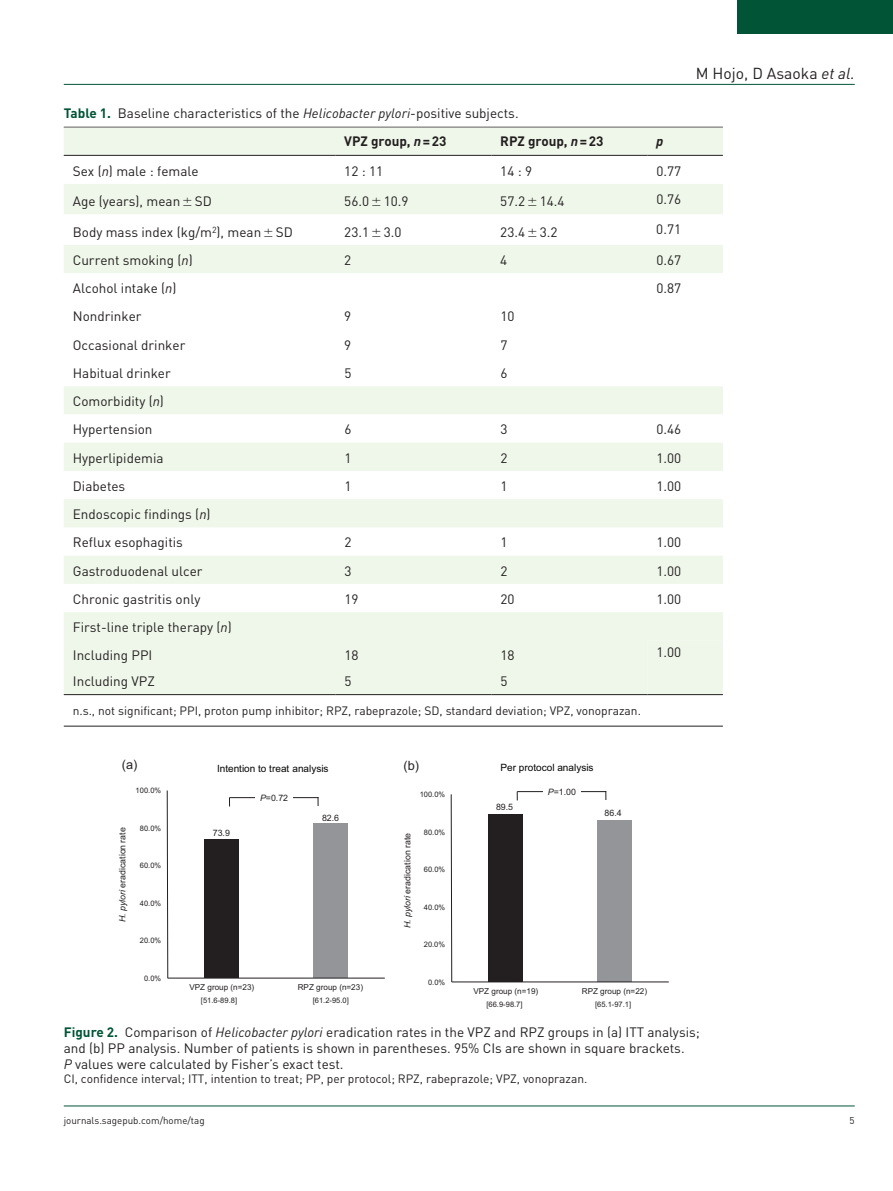
<style>
.page{position:relative;width:893px;height:1191px;background:#fff}
.page>*{position:absolute;margin:0;border:0;box-sizing:border-box;transform-origin:0 0}
.t1{font:15.75px "DIN";color:#231f20}
.t2{font:13.5px/28.2px "DIN";color:#231f20}
.t3{font:700 13.5px "DIN";color:#231f20}
.t4{font:italic 700 13.5px "DIN";color:#231f20}
.t5{font:12.75px "Arial";color:#231f20}
.t6{font:12px "DIN";color:#231f20}
.t7{font:10.05px "Arial";color:#040503}
.t8{font:9.75px "DIN";color:#231f20}
.t9{font:8.85px "Arial";color:#231f20}
.t10{font:8.1px "Arial";color:#231f20}
.t11{font:7.5px "Arial";letter-spacing:.005em;color:#231f20}
.s1{font-weight:700;color:#015436}
.s2{font-style:italic}
.s3{font-weight:700}
.s4{font-weight:700;font-style:italic}
</style>
<div class="page">
<hr style="left:64px;top:84px;width:791px;height:1px;background:#015436">
<hr style="left:64px;top:1105px;width:791px;height:1px;background:#015436">
<div style="left:738px;top:0;width:155px;height:34px;background:#015436"></div>
<hr style="left:64px;top:127px;width:659px;height:1px;background:#231f20">
<hr style="left:64px;top:725px;width:659px;height:1px;background:#231f20">
<div style="left:64px;top:128px;width:659px;height:286px;background:#eff7ea"></div>
<svg style="left:64px;top:156px;width:659px;height:230px"></svg>
<svg style="left:64px;top:443px;width:659px;height:251px;fill:#eff7ea"></svg>
<hr style="left:647px;top:694px;width:76px;height:1px;background:#231f20">
<hr style="left:64px;top:155px;width:271px;height:1px;background:#231f20">
<hr style="left:335px;top:155px;width:156px;height:1px;background:#231f20">
<hr style="left:491px;top:155px;width:156px;height:1px;background:#231f20">
<hr style="left:647px;top:155px;width:76px;height:1px;background:#231f20">
<hr style="left:64px;top:694px;width:271px;height:1px;background:#231f20">
<hr style="left:335px;top:694px;width:156px;height:1px;background:#231f20">
<hr style="left:491px;top:694px;width:156px;height:1px;background:#231f20">
<div style="left:489px;top:814px;width:34px;height:168px;background:#231f20"></div>
<div style="left:597px;top:820px;width:34px;height:162px;background:#939598"></div>
<hr style="left:452px;top:981px;width:217px;height:1px;background:#231f20">
<hr style="left:517px;top:791px;width:89px;height:1px;background:#231f20">
<div style="left:543px;top:783px;width:37px;height:16px;background:#fff"></div>
<svg style="left:451px;top:794px;width:1px;height:188px"></svg>
<div style="left:205px;top:839px;width:34px;height:139px;background:#231f20"></div>
<div style="left:313px;top:823px;width:35px;height:155px;background:#939598"></div>
<hr style="left:168px;top:977px;width:217px;height:1px;background:#231f20">
<hr style="left:230px;top:797px;width:88px;height:1px;background:#231f20">
<div style="left:255px;top:789px;width:38px;height:16px;background:#fff"></div>
<svg style="left:167px;top:790px;width:1px;height:188px"></svg>
<svg style="left:184px;top:198px;width:8px;height:8px"></svg>
<svg style="left:372px;top:198px;width:8px;height:8px"></svg>
<svg style="left:528px;top:198px;width:8px;height:8px"></svg>
<svg style="left:265px;top:228px;width:8px;height:8px"></svg>
<svg style="left:372px;top:228px;width:8px;height:8px"></svg>
<svg style="left:528px;top:228px;width:8px;height:8px"></svg>
<p class="t2" style="left:344px;top:98px;width:176px;text-indent:-280px"><span class="s1">Table 1.</span> Baseline characteristics of the <span class="s2">Helicobacter pylori</span>-positive subjects.<br><span class="s3">VPZ group,</span> <span class="s4">n</span><span class="s3">=23</span></p>
<p class="t3" style="left:500px;top:133px;width:105px">RPZ group, <span class="s2">n</span>=23</p>
<p class="t4" style="left:656px;top:133px;width:9px">p</p>
<p class="t2" style="left:73px;top:156px;width:127px">Sex (<span class="s2">n</span>) male : female</p>
<p class="t2" style="left:344px;top:156px;width:40px">12 : 11</p>
<p class="t2" style="left:500px;top:156px;width:33px">14 : 9</p>
<p class="t2" style="left:656px;top:156px;width:26px">0.77</p>
<p class="t2" style="left:73px;top:187px;width:141px">Age (years), mean SD</p>
<p class="t2" style="left:344px;top:187px;width:66px">56.0 10.9</p>
<p class="t2" style="left:500px;top:187px;width:66px">57.2 14.4</p>
<p class="t2" style="left:656px;top:185px;width:26px">0.76</p>
<p class="t2" style="left:73px;top:217px;width:222px">Body mass index (kg/m<sup>2</sup>), mean SD</p>
<p class="t2" style="left:344px;top:217px;width:59px">23.1 3.0</p>
<p class="t2" style="left:500px;top:217px;width:59px">23.4 3.2</p>
<p class="t2" style="left:656px;top:215px;width:26px">0.71</p>
<p class="t2" style="left:73px;top:246px;width:122px">Current smoking (<span class="s2">n</span>)</p>
<p class="t2" style="left:344px;top:246px;width:9px">2</p>
<p class="t2" style="left:500px;top:246px;width:9px">4</p>
<p class="t2" style="left:656px;top:246px;width:26px">0.67</p>
<p class="t2" style="left:73px;top:274px;width:105px">Alcohol intake (<span class="s2">n</span>)</p>
<p class="t2" style="left:656px;top:274px;width:26px">0.87</p>
<p class="t2" style="left:73px;top:302px;width:70px">Nondrinker</p>
<p class="t2" style="left:344px;top:302px;width:9px">9</p>
<p class="t2" style="left:500px;top:302px;width:16px">10</p>
<p class="t2" style="left:73px;top:330px;width:114px">Occasional drinker</p>
<p class="t2" style="left:344px;top:330px;width:9px">9</p>
<p class="t2" style="left:500px;top:330px;width:9px">7</p>
<p class="t2" style="left:73px;top:359px;width:99px">Habitual drinker</p>
<p class="t2" style="left:344px;top:359px;width:9px">5</p>
<p class="t2" style="left:500px;top:359px;width:9px">6</p>
<p class="t2" style="left:73px;top:387px;width:93px">Comorbidity (<span class="s2">n</span>)<br>Hypertension</p>
<p class="t2" style="left:344px;top:415px;width:9px">6</p>
<p class="t2" style="left:500px;top:415px;width:9px">3</p>
<p class="t2" style="left:656px;top:415px;width:26px">0.46</p>
<p class="t2" style="left:73px;top:443px;width:92px">Hyperlipidemia</p>
<p class="t2" style="left:344px;top:443px;width:9px">1</p>
<p class="t2" style="left:500px;top:443px;width:9px">2</p>
<p class="t2" style="left:656px;top:443px;width:26px">1.00</p>
<p class="t2" style="left:73px;top:471px;width:54px">Diabetes</p>
<p class="t2" style="left:344px;top:471px;width:9px">1</p>
<p class="t2" style="left:500px;top:471px;width:9px">1</p>
<p class="t2" style="left:656px;top:471px;width:26px">1.00</p>
<p class="t2" style="left:73px;top:500px;width:139px">Endoscopic findings (<span class="s2">n</span>)<br>Reflux esophagitis</p>
<p class="t2" style="left:344px;top:528px;width:9px">2</p>
<p class="t2" style="left:500px;top:528px;width:9px">1</p>
<p class="t2" style="left:656px;top:528px;width:26px">1.00</p>
<p class="t2" style="left:73px;top:556px;width:131px">Gastroduodenal ulcer</p>
<p class="t2" style="left:344px;top:556px;width:9px">3</p>
<p class="t2" style="left:500px;top:556px;width:9px">2</p>
<p class="t2" style="left:656px;top:556px;width:26px">1.00</p>
<p class="t2" style="left:73px;top:584px;width:129px">Chronic gastritis only</p>
<p class="t2" style="left:344px;top:584px;width:16px">19</p>
<p class="t2" style="left:500px;top:584px;width:16px">20</p>
<p class="t2" style="left:656px;top:584px;width:26px">1.00</p>
<p class="t2" style="left:73px;top:613px;width:160px">First-line triple therapy (<span class="s2">n</span>)<br>Including PPI</p>
<p class="t2" style="left:344px;top:641px;width:16px">18</p>
<p class="t2" style="left:500px;top:641px;width:16px">18</p>
<p class="t2" style="left:656px;top:638px;width:26px">1.00</p>
<p class="t2" style="left:73px;top:666px;width:84px">Including VPZ</p>
<p class="t2" style="left:344px;top:666px;width:9px">5</p>
<p class="t2" style="left:500px;top:666px;width:9px">5</p>
<p class="t6" style="left:73px;top:703px;width:570px">n.s., not significant; PPI, proton pump inhibitor; RPZ, rabeprazole; SD, standard deviation; VPZ, vonoprazan.</p>
<p class="t5" style="left:122px;top:755px;width:17px">(a)</p>
<p class="t5" style="left:403px;top:756px;width:17px">(b)</p>
<p class="t7" style="left:217px;top:762px;width:113px">Intention to treat analysis</p>
<p class="t7" style="left:500px;top:761px;width:95px">Per protocol analysis</p>
<p class="t11" style="left:136px;top:785px;width:27px">100.0%</p>
<p class="t9" style="left:116px;top:922px;width:96px;rotate:-90deg"><span class="s2">H i rol yp.</span> noi tac i dare etar</p>
<p class="t11" style="left:140px;top:823px;width:23px">80.0%</p>
<p class="t11" style="left:140px;top:860px;width:23px">60.0%</p>
<p class="t11" style="left:140px;top:898px;width:23px">40.0%</p>
<p class="t11" style="left:140px;top:935px;width:23px">20.0%</p>
<p class="t11" style="left:144px;top:973px;width:19px">0.0%</p>
<p class="t9" style="left:213px;top:827px;width:19px">73.9</p>
<p class="t9" style="left:260px;top:791px;width:30px"><span class="s2">P</span>=0.72</p>
<p class="t9" style="left:322px;top:811px;width:19px">82.6</p>
<p class="t10" style="left:189px;top:982px;width:66px">VPZ group (n=23)</p>
<p class="t10" style="left:298px;top:982px;width:67px">RPZ group (n=23)</p>
<p class="t11" style="left:201px;top:995px;width:38px">[51.6-89.8]</p>
<p class="t11" style="left:313px;top:995px;width:38px">[61.2-95.0]</p>
<p class="t11" style="left:420px;top:789px;width:27px">100.0%</p>
<p class="t9" style="left:401px;top:928px;width:97px;rotate:-90deg"><span class="s2">H. pylori</span> eradication rate</p>
<p class="t11" style="left:424px;top:827px;width:23px">80.0%</p>
<p class="t11" style="left:424px;top:864px;width:23px">60.0%</p>
<p class="t11" style="left:424px;top:902px;width:23px">40.0%</p>
<p class="t11" style="left:424px;top:939px;width:23px">20.0%</p>
<p class="t11" style="left:428px;top:977px;width:19px">0.0%</p>
<p class="t9" style="left:496px;top:801px;width:19px">89.5</p>
<p class="t9" style="left:548px;top:785px;width:30px"><span class="s2">P</span>=1.00</p>
<p class="t9" style="left:605px;top:806px;width:19px">86.4</p>
<p class="t10" style="left:473px;top:986px;width:66px">VPZ group (n=19)</p>
<p class="t10" style="left:582px;top:986px;width:67px">RPZ group (n=22)</p>
<p class="t11" style="left:486px;top:999px;width:38px">[66.9-98.7]</p>
<p class="t11" style="left:595px;top:999px;width:38px">[65.1-97.1]</p>
<p class="t1" style="left:696px;top:63px;width:160px">M Hojo, D Asaoka <span class="s2">et al.</span></p>
<p class="t2" style="left:64px;top:1024px;width:637px;line-height:15.8px"><span class="s1">Figure 2.</span> Comparison of <span class="s2">Helicobacter pylori</span> eradication rates in the VPZ and RPZ groups in (a) ITT analysis; and (b) PP analysis. Number of patients is shown in parentheses. 95% CIs are shown in square brackets.<br><span class="s2">P</span> values were calculated by Fisher’s exact test.</p>
<p class="t6" style="left:64px;top:1071px;width:525px">CI, confidence interval; ITT, intention to treat; PP, per protocol; RPZ, rabeprazole; VPZ, vonoprazan.</p>
<p class="t8" style="left:64px;top:1114px;width:142px">journals.sagepub.com/home/tag</p>
<p class="t8" style="left:850px;top:1114px;width:7px">5</p>
</div>
